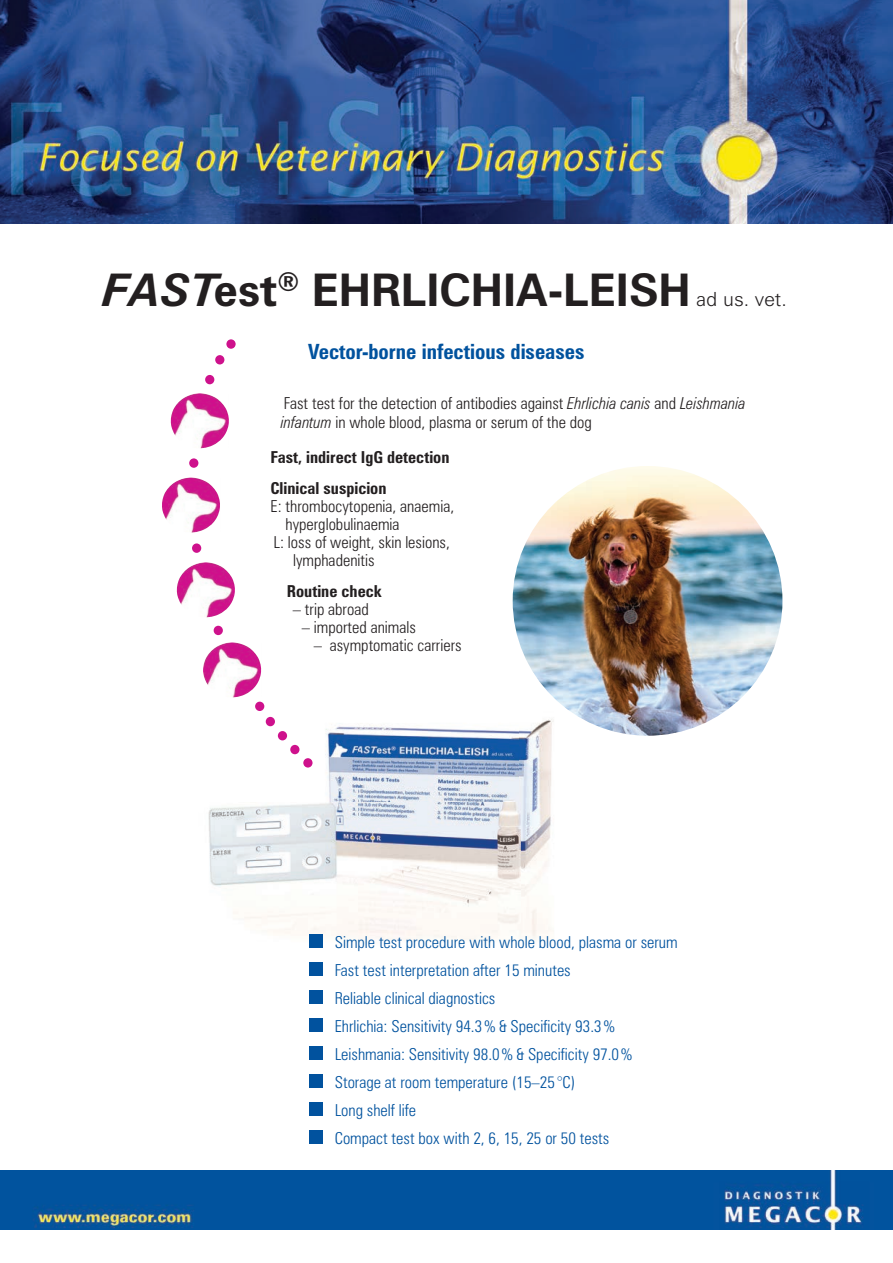
<style>
.page{position:relative;width:893px;height:1263px;background:#fff}
.page>*{position:absolute;margin:0;border:0;box-sizing:border-box;transform-origin:0 0}
.t1{font:700 45px "Zurich BT";color:#231f20}
.t2{font:700 condensed 21px "Zurich BT";color:#01529e}
.t3{font:300 19.5px "Zurich BT";color:#231f20}
.t4{font:300 condensed 16.5px/28px "Zurich BT";color:#01529e}
.t5{font:300 condensed 16.5px/19.8px "Zurich BT";color:#231f20}
.t6{font:700 condensed 16.5px/30.8px "Zurich BT";color:#231f20}
.s1{font-style:italic}
</style>
<div class="page">
<img style="left:208px;top:643px;width:350px;height:348px">
<img style="left:513px;top:466px;width:269px;height:270px;border-radius:135px">
<img style="left:203px;top:642px;width:58px;height:55px">
<img style="left:177px;top:562px;width:58px;height:55px">
<img style="left:162px;top:478px;width:58px;height:55px">
<img style="left:171px;top:393px;width:58px;height:55px">
<div style="left:255px;top:702px;width:9px;height:9px;background:#ce118c;border-radius:50%"></div>
<div style="left:266px;top:717px;width:9px;height:9px;background:#ce118c;border-radius:50%"></div>
<div style="left:278px;top:731px;width:9px;height:9px;background:#ce118c;border-radius:50%"></div>
<div style="left:290px;top:745px;width:9px;height:9px;background:#ce118c;border-radius:50%"></div>
<div style="left:303px;top:758px;width:9px;height:10px;background:#ce118c;border-radius:50%"></div>
<div style="left:214px;top:626px;width:9px;height:9px;background:#ce118c;border-radius:50%"></div>
<div style="left:192px;top:543px;width:9px;height:10px;background:#ce118c;border-radius:50%"></div>
<div style="left:189px;top:458px;width:9px;height:10px;background:#ce118c;border-radius:50%"></div>
<div style="left:205px;top:375px;width:9px;height:9px;background:#ce118c;border-radius:50%"></div>
<div style="left:215px;top:355px;width:9px;height:9px;background:#ce118c;border-radius:50%"></div>
<svg style="left:226px;top:339px;width:10px;height:10px"></svg>
<img style="left:0;top:0;width:893px;height:224px">
<img style="left:0;top:1170px;width:893px;height:59px">
<div style="left:309px;top:935px;width:14px;height:13px;background:#01529e"></div>
<div style="left:309px;top:963px;width:14px;height:13px;background:#01529e"></div>
<div style="left:309px;top:991px;width:14px;height:13px;background:#01529e"></div>
<div style="left:309px;top:1019px;width:14px;height:13px;background:#01529e"></div>
<div style="left:309px;top:1047px;width:14px;height:13px;background:#01529e"></div>
<div style="left:309px;top:1075px;width:14px;height:13px;background:#01529e"></div>
<div style="left:309px;top:1103px;width:14px;height:13px;background:#01529e"></div>
<div style="left:309px;top:1131px;width:14px;height:13px;background:#01529e"></div>
<h1 class="t1" style="left:103px;top:262px;width:589px"><span class="s1">FAST</span>est<sup>®</sup> EHRLICHIA-LEISH</h1>
<p class="t3" style="left:696px;top:287px;width:92px">ad us. vet.</p>
<p class="t2" style="left:308px;top:339px;width:278px">Vector-borne infectious diseases</p>
<p class="t5" style="left:281px;top:394px;width:466px">Fast test for the detection of antibodies against <span class="s1">Ehrlichia canis</span> and <span class="s1">Leishmania infantum</span> in whole blood, plasma or serum of the dog</p>
<p class="t6" style="left:270px;top:442px;width:181px">Fast, indirect IgG detection<br>Clinical suspicion</p>
<p class="t5" style="left:270px;top:498px;width:185px">E: thrombocytopenia, anaemia,</p>
<p class="t5" style="left:285px;top:516px;width:116px">hyperglobulinaemia</p>
<p class="t5" style="left:273px;top:534px;width:178px">L: loss of weight, skin lesions,</p>
<p class="t5" style="left:293px;top:552px;width:83px">lymphadenitis</p>
<p class="t6" style="left:287px;top:575px;width:96px">Routine check</p>
<p class="t5" style="left:293px;top:600px;width:77px">– trip abroad</p>
<p class="t5" style="left:302px;top:618px;width:116px">– imported animals</p>
<p class="t5" style="left:314px;top:636px;width:149px">– asymptomatic carriers</p>
<p class="t4" style="left:335px;top:930px;width:344px">Simple test procedure with whole blood, plasma or serum Fast test interpretation after 15 minutes<br>Reliable clinical diagnostics<br>Ehrlichia: Sensitivity 94.3 % &amp; Specificity 93.3 % Leishmania: Sensitivity 98.0 % &amp; Specificity 97.0 % Storage at room temperature (15–25 °C)<br>Long shelf life<br>Compact test box with 2, 6, 15, 25 or 50 tests</p>
</div>
